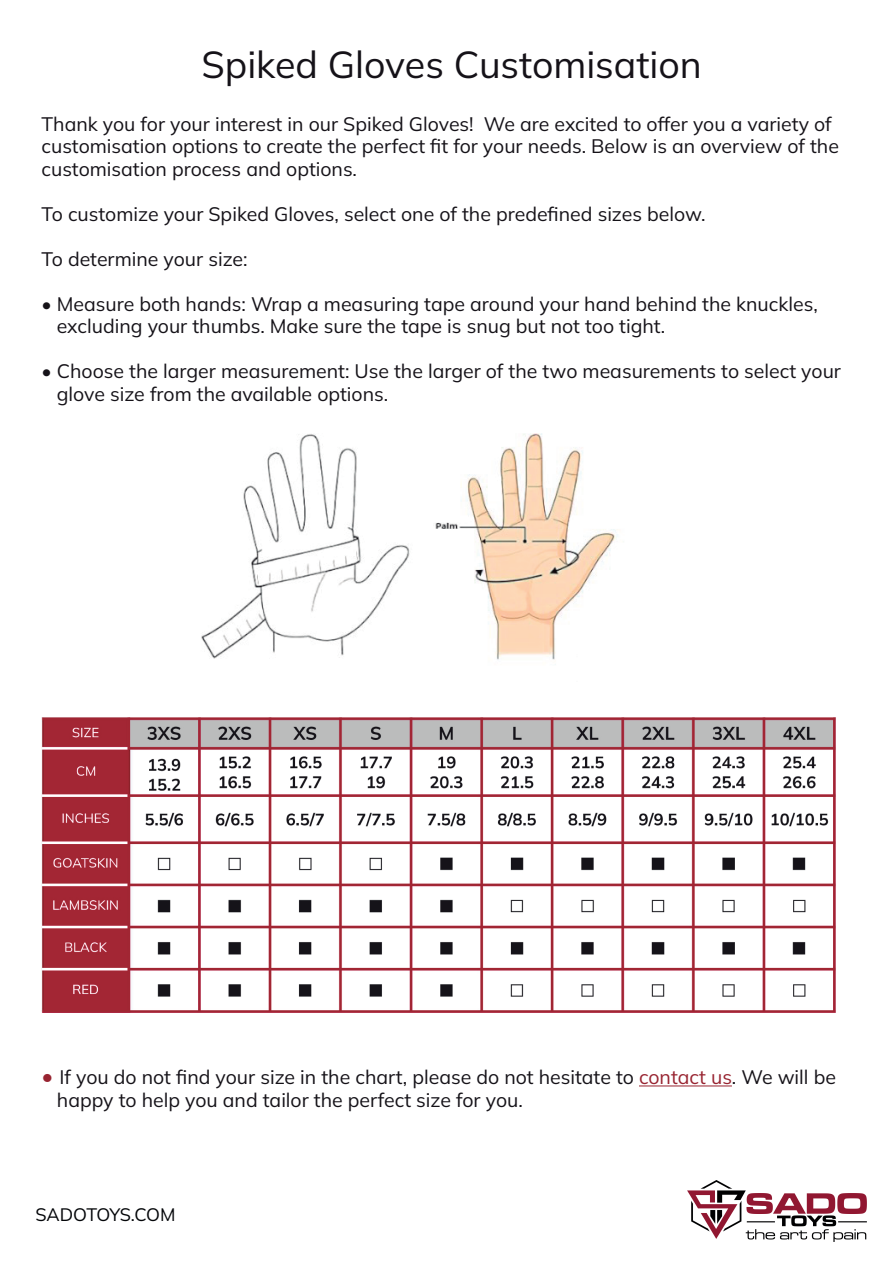
<style>
.page{position:relative;width:893px;height:1263px;background:#fff}
.page>*{position:absolute;margin:0;border:0;box-sizing:border-box;transform-origin:0 0}
.t1{font:37.5px "Mulish";color:#151218}
.t2{font:21px "Mulish";color:#231f20}
.t3{font:19.5px/22.5px "Mulish";color:#151218}
.t4{font:19.5px "Mulish";color:#231f20}
.t5{font:18px "Mulish";letter-spacing:-.025em;color:#030508}
.s1{font-size:22.5px;color:#982431}
.s2{color:#982431}
</style>
<div class="page">
<img style="left:201px;top:433px;width:417px;height:232px">
<hr style="left:639px;top:1085px;width:93px;height:1px;background:#982431">
<img style="left:687px;top:1180px;width:180px;height:62px">
<img style="left:42px;top:717px;width:794px;height:296px">
<h1 class="t1" style="left:202px;top:40px;width:502px">Spiked Gloves Customisation</h1>
<p class="t3" style="left:41px;top:112px;width:799px">Thank you for your interest in our Spiked Gloves! We are excited to offer you a variety of customisation options to create the perfect fit for your needs. Below is an overview of the customisation process and options.</p>
<p class="t3" style="left:41px;top:202px;width:666px">To customize your Spiked Gloves, select one of the predefined sizes below.</p>
<p class="t3" style="left:41px;top:247px;width:208px">To determine your size:</p>
<p class="t3" style="left:57px;top:292px;width:763px;text-indent:-15px">• Measure both hands: Wrap a measuring tape around your hand behind the knuckles, excluding your thumbs. Make sure the tape is snug but not too tight.</p>
<p class="t3" style="left:57px;top:360px;width:786px;text-indent:-15px">• Choose the larger measurement: Use the larger of the two measurements to select your glove size from the available options.</p>
<p class="t4" style="left:461px;top:1060px;width:270px">https://sadotoys.com/#contact</p>
<p class="t3" style="left:57px;top:1065px;width:780px;text-indent:-15px"><span class="s1">•</span> If you do not find your size in the chart, please do not hesitate to <span class="s2">contact us</span>. We will be happy to help you and tailor the perfect size for you.</p>
<p class="t2" style="left:5px;top:1192px;width:199px">https://sadotoys.com</p>
<p class="t5" style="left:36px;top:1202px;width:142px">SADOTOYS.COM</p>
</div>
